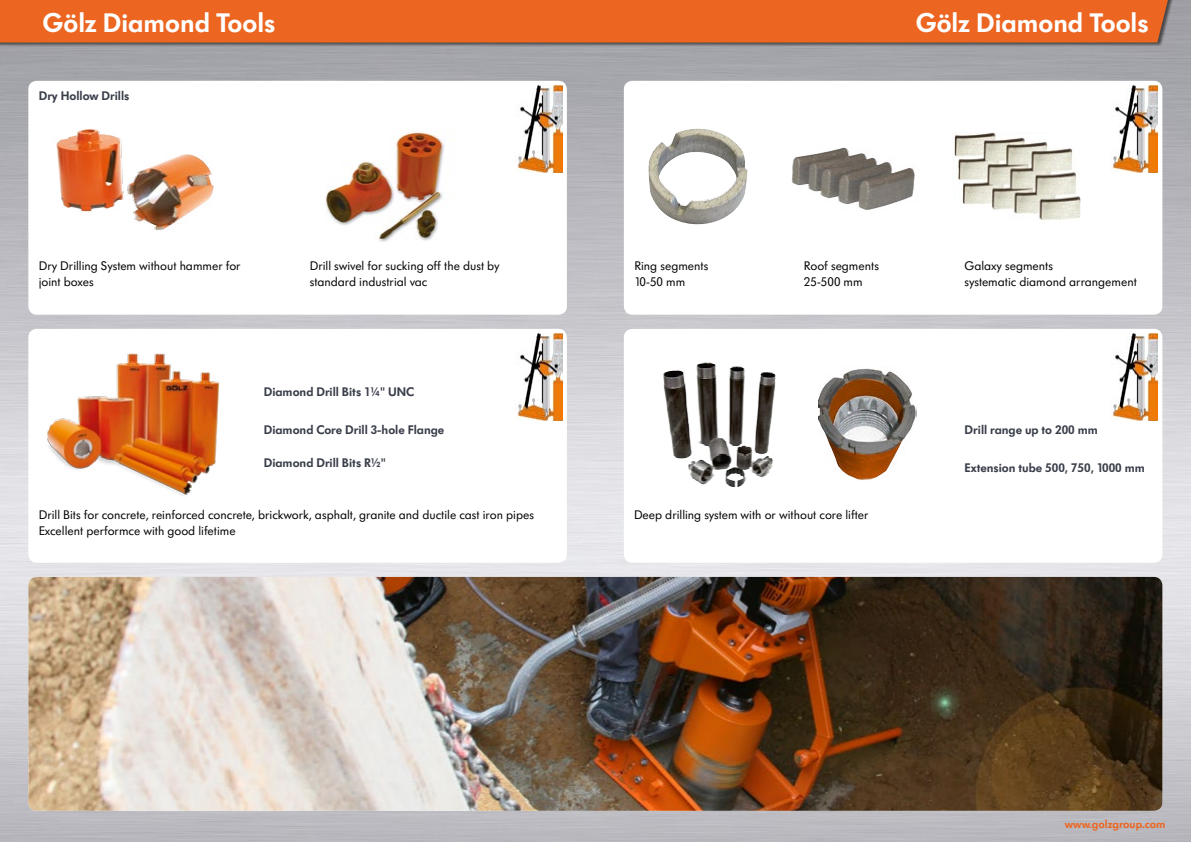
<style>
.page{position:relative;width:1191px;height:842px;background:#fff}
.page>*{position:absolute;margin:0;border:0;box-sizing:border-box;transform-origin:0 0}
.t1{font:28px "Futura SB Dem Bol";color:#fff}
.t2{font:13px/15.6px "Futura SB";color:#000}
.t3{font:13px "Futura SB Dem Bol";color:#393d49}
.t4{font:12px "Futura SB Dem Bol";color:#ec6622}
</style>
<div class="page">
<img style="left:0;top:0;width:1191px;height:842px">
<div style="left:0;top:0;width:1182px;height:47px;background:#000;opacity:.55"></div>
<div style="left:0;top:0;width:1177px;height:43px;background:#ec6622"></div>
<div style="left:28px;top:81px;width:539px;height:234px;background:#fff;border-radius:9px"></div>
<div style="left:624px;top:81px;width:538px;height:234px;background:#fff;border-radius:9px"></div>
<div style="left:28px;top:329px;width:539px;height:234px;background:#fff;border-radius:9px"></div>
<div style="left:624px;top:329px;width:538px;height:234px;background:#fff;border-radius:9px"></div>
<img style="left:28px;top:577px;width:1134px;height:234px">
<img style="left:56px;top:129px;width:158px;height:101px">
<img style="left:325px;top:131px;width:119px;height:111px">
<img style="left:47px;top:353px;width:173px;height:143px">
<img style="left:648px;top:129px;width:99px;height:96px">
<img style="left:791px;top:147px;width:124px;height:63px">
<svg style="left:954px;top:133px;width:126px;height:87px"></svg>
<img style="left:818px;top:367px;width:98px;height:113px">
<img style="left:663px;top:362px;width:113px;height:125px">
<img style="left:516px;top:85px;width:46px;height:88px">
<img style="left:1111px;top:85px;width:46px;height:88px">
<img style="left:516px;top:333px;width:46px;height:88px">
<img style="left:1111px;top:333px;width:46px;height:88px">
<h1 class="t1" style="left:43px;top:7px;width:234px">Gölz Diamond Tools</h1>
<p class="t3" style="left:39px;top:89px;width:92px">Dry Hollow Drills</p>
<h1 class="t1" style="left:915px;top:7px;width:234px">Gölz Diamond Tools</h1>
<p class="t2" style="left:39px;top:258px;width:203px">Dry Drilling System without hammer for joint boxes</p>
<p class="t2" style="left:634px;top:258px;width:75px">Ring segments<br>10-50 mm</p>
<p class="t2" style="left:804px;top:258px;width:77px">Roof segments<br>25-500 mm</p>
<p class="t2" style="left:964px;top:258px;width:174px">Galaxy segments<br>systematic diamond arrangement</p>
<p class="t2" style="left:310px;top:258px;width:191px">Drill swivel for sucking off the dust by standard industrial vac</p>
<p class="t3" style="left:264px;top:385px;width:152px">Diamond Drill Bits 1¼" UNC</p>
<p class="t3" style="left:264px;top:423px;width:182px">Diamond Core Drill 3-hole Flange</p>
<p class="t3" style="left:264px;top:455px;width:124px">Diamond Drill Bits R½"</p>
<p class="t2" style="left:39px;top:507px;width:497px">Drill Bits for concrete, reinforced concrete, brickwork, asphalt, granite and ductile cast iron pipes<br>Excellent performce with good lifetime</p>
<p class="t2" style="left:634px;top:507px;width:236px">Deep drilling system with or without core lifter</p>
<p class="t3" style="left:964px;top:423px;width:135px">Drill range up to 200 mm</p>
<p class="t3" style="left:964px;top:461px;width:182px">Extension tube 500, 750, 1000 mm</p>
<p class="t4" style="left:1064px;top:817px;width:102px">www.golzgroup.com</p>
</div>
